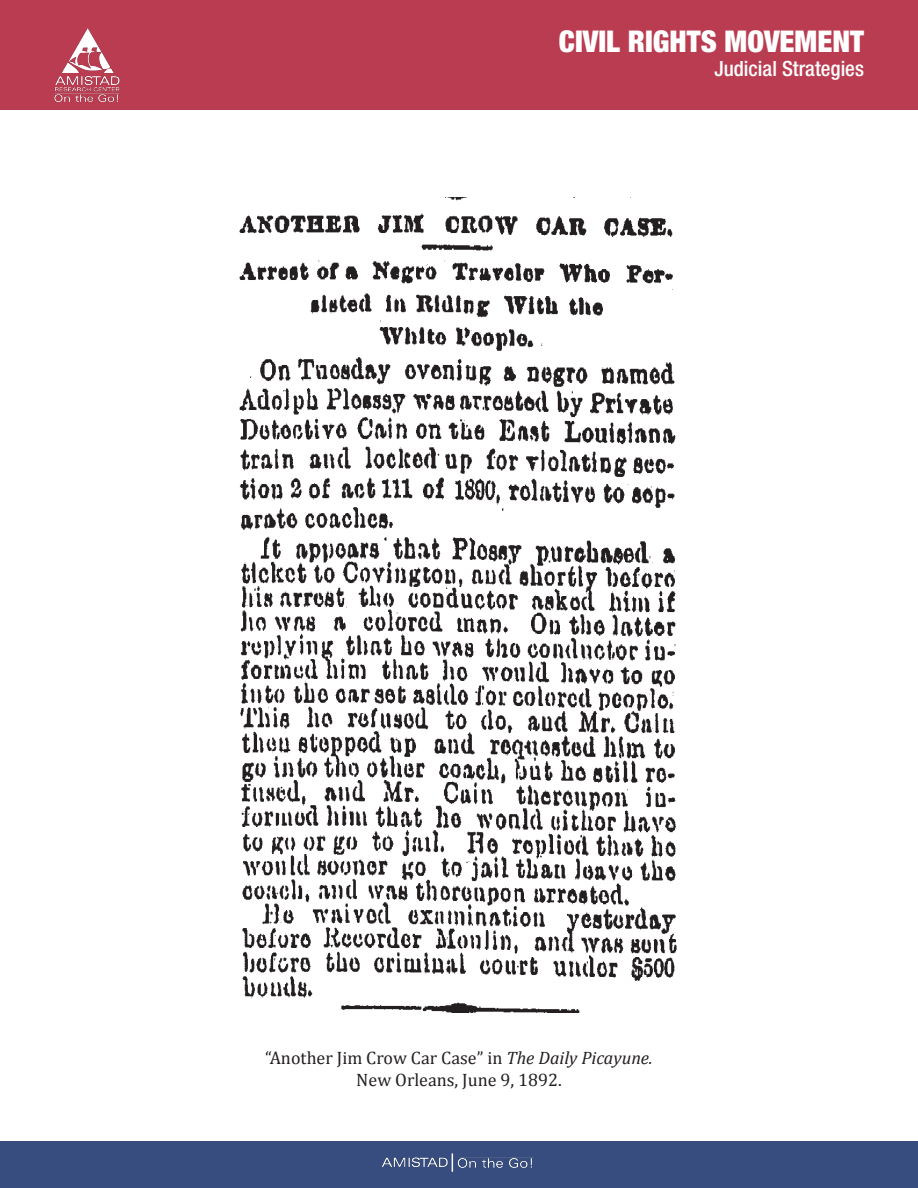
<style>
.page{position:relative;width:918px;height:1188px;background:#fff}
.page>*{position:absolute;margin:0;border:0;box-sizing:border-box;transform-origin:0 0}
.t1{font:900 condensed 30px "Helvetica Neue LT Std";color:#fff}
.t2{font:500 condensed 21px "Helvetica Neue LT Std";color:#fff}
.t3{font:18px "Cambria";color:#231f20}
.s1{font-style:italic}
</style>
<div class="page">
<div style="left:0;top:0;width:918px;height:109px;background:#ba3c51"></div>
<div style="left:0;top:1141px;width:918px;height:47px;background:#374d7f"></div>
<img style="left:54px;top:28px;width:66px;height:74px">
<img style="left:382px;top:1157px;width:65px;height:11px">
<img style="left:458px;top:1158px;width:74px;height:10px">
<svg style="left:452px;top:1153px;width:1px;height:19px"></svg>
<img style="left:239px;top:197px;width:438px;height:816px">
<p class="t1" style="left:559px;top:22px;width:307px">CIVIL RIGHTS MOVEMENT</p>
<p class="t2" style="left:714px;top:56px;width:151px">Judicial Strategies</p>
<p class="t3" style="left:265px;top:1047px;width:389px">“Another Jim Crow Car Case” in <span class="s1">The Daily Picayune.</span></p>
<p class="t3" style="left:356px;top:1069px;width:207px">New Orleans, June 9, 1892.</p>
</div>
